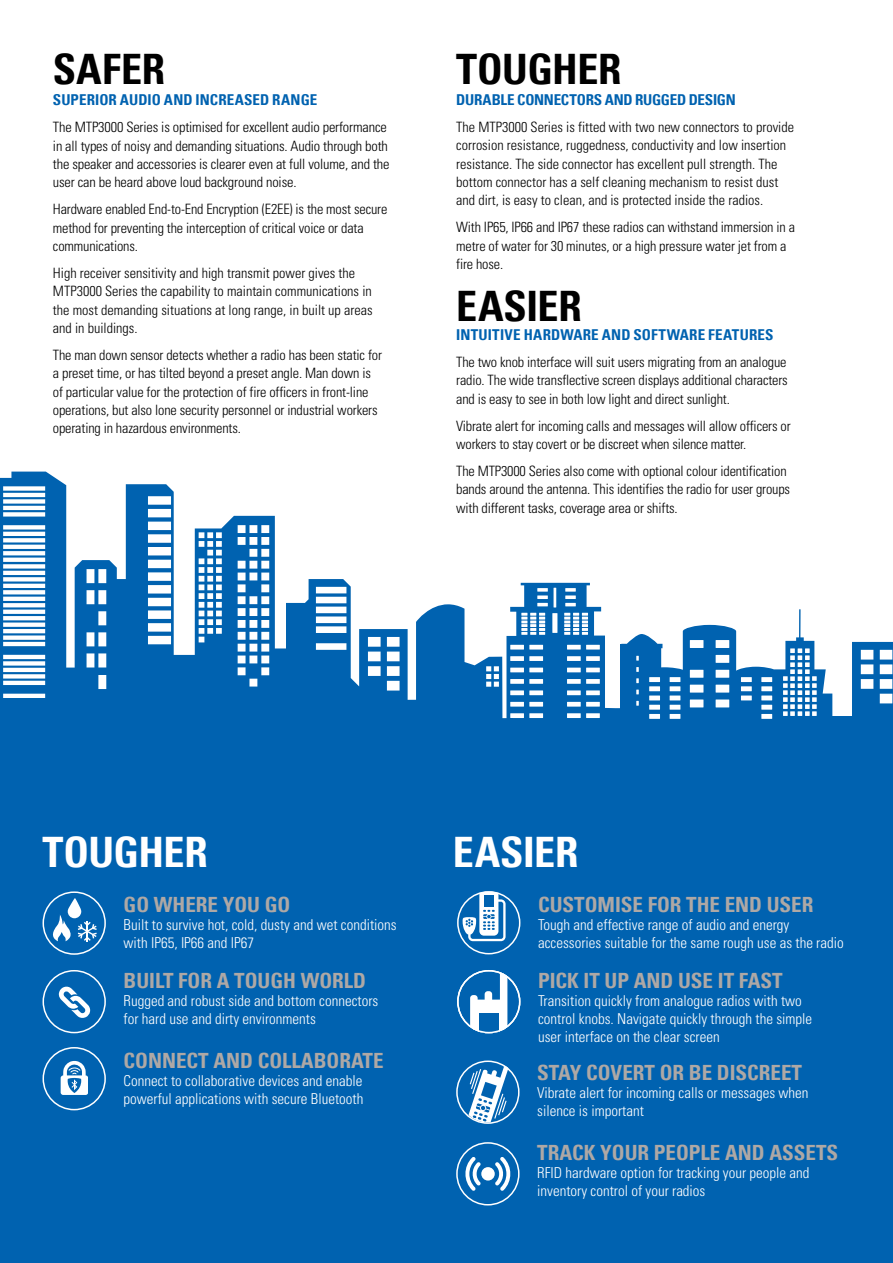
<style>
.page{position:relative;width:893px;height:1263px;background:#fff}
.page>*{position:absolute;margin:0;border:0;box-sizing:border-box;transform-origin:0 0}
.t1{font:700 condensed 42px "Univers LT";letter-spacing:-.005em;color:#000}
.t2{font:700 condensed 42px "Univers LT";letter-spacing:-.01em;color:#fff}
.t3{font:700 condensed 21px "Univers LT";color:#aea8a5}
.t4{font:300 condensed 15px/18px "Univers";color:#fff}
.t5{font:700 condensed 15px "Univers LT";letter-spacing:.005em;color:#0062b0}
.t6{font:700 condensed 15px "Univers LT";letter-spacing:-.015em;color:#0062b0}
.t7{font:300 condensed 14.25px/18.3px "Univers";letter-spacing:-.01em;color:#000}
</style>
<div class="page">
<div style="left:0;top:780px;width:893px;height:483px;background:#0062b0"></div>
<div style="left:43px;top:891px;width:63px;height:64px;border:2px solid #fff;border-radius:50%"></div>
<div style="left:456px;top:1142px;width:64px;height:63px;border:2px solid #fff;border-radius:50%"></div>
<div style="left:457px;top:891px;width:63px;height:63px;border:2px solid #fff;border-radius:50%"></div>
<svg style="left:50px;top:898px;width:47px;height:45px"></svg>
<div style="left:43px;top:970px;width:63px;height:63px;border:2px solid #fff;border-radius:50%"></div>
<svg style="left:59px;top:986px;width:31px;height:32px"></svg>
<div style="left:43px;top:1047px;width:63px;height:63px;border:2px solid #fff;border-radius:50%"></div>
<svg style="left:458px;top:971px;width:62px;height:61px"></svg>
<svg style="left:470px;top:970px;width:37px;height:62px"></svg>
<div style="left:479px;top:1013px;width:19px;height:20px;background:#0062b0"></div>
<div style="left:457px;top:970px;width:63px;height:63px;border:2px solid #fff;border-radius:50%"></div>
<svg style="left:0;top:472px;width:506px;height:292px;fill:#0062b0"></svg>
<svg style="left:506px;top:583px;width:326px;height:181px;fill:#0062b0"></svg>
<div style="left:620px;top:644px;width:6px;height:66px;background:#0062b0"></div>
<div style="left:0;top:764px;width:832px;height:58px;background:#0062b0"></div>
<svg style="left:853px;top:642px;width:40px;height:74px"></svg>
<div style="left:831px;top:716px;width:62px;height:67px;background:#0062b0"></div>
<svg style="left:462px;top:892px;width:44px;height:49px"></svg>
<svg style="left:495px;top:1157px;width:18px;height:34px"></svg>
<svg style="left:463px;top:1157px;width:18px;height:34px"></svg>
<div style="left:481px;top:1167px;width:14px;height:13px;background:#fff;border-radius:50%"></div>
<svg style="left:465px;top:1063px;width:52px;height:60px"></svg>
<div style="left:456px;top:1060px;width:64px;height:64px;border:2px solid #fff;border-radius:50%"></div>
<svg style="left:61px;top:1061px;width:27px;height:34px"></svg>
<h1 class="t1" style="left:53px;top:53px;width:114px">SAFER</h1>
<p class="t5" style="left:53px;top:94px;width:266px">SUPERIOR AUDIO AND INCREASED RANGE</p>
<p class="t7" style="left:53px;top:119px;width:338px">The MTP3000 Series is optimised for excellent audio performance in all types of noisy and demanding situations. Audio through both the speaker and accessories is clearer even at full volume, and the user can be heard above loud background noise.</p>
<p class="t7" style="left:53px;top:201px;width:336px">Hardware enabled End-to-End Encryption (E2EE) is the most secure method for preventing the interception of critical voice or data communications.</p>
<p class="t7" style="left:53px;top:265px;width:321px">High receiver sensitivity and high transmit power gives the MTP3000 Series the capability to maintain communications in the most demanding situations at long range, in built up areas and in buildings.</p>
<p class="t7" style="left:53px;top:347px;width:331px">The man down sensor detects whether a radio has been static for a preset time, or has tilted beyond a preset angle. Man down is of particular value for the protection of fire officers in front-line operations, but also lone security personnel or industrial workers operating in hazardous environments.</p>
<h1 class="t1" style="left:456px;top:53px;width:167px">TOUGHER</h1>
<p class="t6" style="left:456px;top:94px;width:281px">DURABLE CONNECTORS AND RUGGED DESIGN</p>
<p class="t7" style="left:456px;top:119px;width:339px">The MTP3000 Series is fitted with two new connectors to provide corrosion resistance, ruggedness, conductivity and low insertion resistance. The side connector has excellent pull strength. The bottom connector has a self cleaning mechanism to resist dust and dirt, is easy to clean, and is protected inside the radios.</p>
<p class="t7" style="left:456px;top:219px;width:340px">With IP65, IP66 and IP67 these radios can withstand immersion in a metre of water for 30 minutes, or a high pressure water jet from a fire hose.</p>
<h1 class="t1" style="left:456px;top:290px;width:127px">EASIER</h1>
<p class="t5" style="left:456px;top:329px;width:319px">INTUITIVE HARDWARE AND SOFTWARE FEATURES</p>
<p class="t7" style="left:456px;top:354px;width:333px;text-align:justify">The two knob interface will suit users migrating from an analogue radio. The wide transflective screen displays additional characters and is easy to see in both low light and direct sunlight.</p>
<p class="t7" style="left:456px;top:417px;width:336px">Vibrate alert for incoming calls and messages will allow officers or workers to stay covert or be discreet when silence matter.</p>
<p class="t7" style="left:456px;top:463px;width:335px">The MTP3000 Series also come with optional colour identification bands around the antenna. This identifies the radio for user groups with different tasks, coverage area or shifts.</p>
<h1 class="t2" style="left:43px;top:836px;width:167px">TOUGHER</h1>
<h2 class="t3" style="left:124px;top:896px;width:168px">GO WHERE YOU GO</h2>
<p class="t4" style="left:124px;top:916px;width:275px">Built to survive hot, cold, dusty and wet conditions with IP65, IP66 and IP67</p>
<h2 class="t3" style="left:124px;top:972px;width:244px">BUILT FOR A TOUGH WORLD</h2>
<p class="t4" style="left:124px;top:992px;width:256px">Rugged and robust side and bottom connectors for hard use and dirty environments</p>
<h2 class="t3" style="left:124px;top:1052px;width:262px">CONNECT AND COLLABORATE</h2>
<p class="t4" style="left:124px;top:1072px;width:241px">Connect to collaborative devices and enable powerful applications with secure Bluetooth</p>
<h1 class="t2" style="left:453px;top:836px;width:127px">EASIER</h1>
<h2 class="t3" style="left:538px;top:896px;width:277px">CUSTOMISE FOR THE END USER</h2>
<p class="t4" style="left:538px;top:916px;width:307px">Tough and effective range of audio and energy accessories suitable for the same rough use as the radio</p>
<h2 class="t3" style="left:538px;top:972px;width:246px">PICK IT UP AND USE IT FAST</h2>
<p class="t4" style="left:538px;top:992px;width:276px">Transition quickly from analogue radios with two control knobs. Navigate quickly through the simple user interface on the clear screen</p>
<h2 class="t3" style="left:537px;top:1065px;width:266px">STAY COVERT OR BE DISCREET</h2>
<p class="t4" style="left:537px;top:1085px;width:273px">Vibrate alert for incoming calls or messages when silence is important</p>
<h2 class="t3" style="left:537px;top:1145px;width:303px">TRACK YOUR PEOPLE AND ASSETS</h2>
<p class="t4" style="left:537px;top:1165px;width:274px">RFID hardware option for tracking your people and inventory control of your radios</p>
</div>
